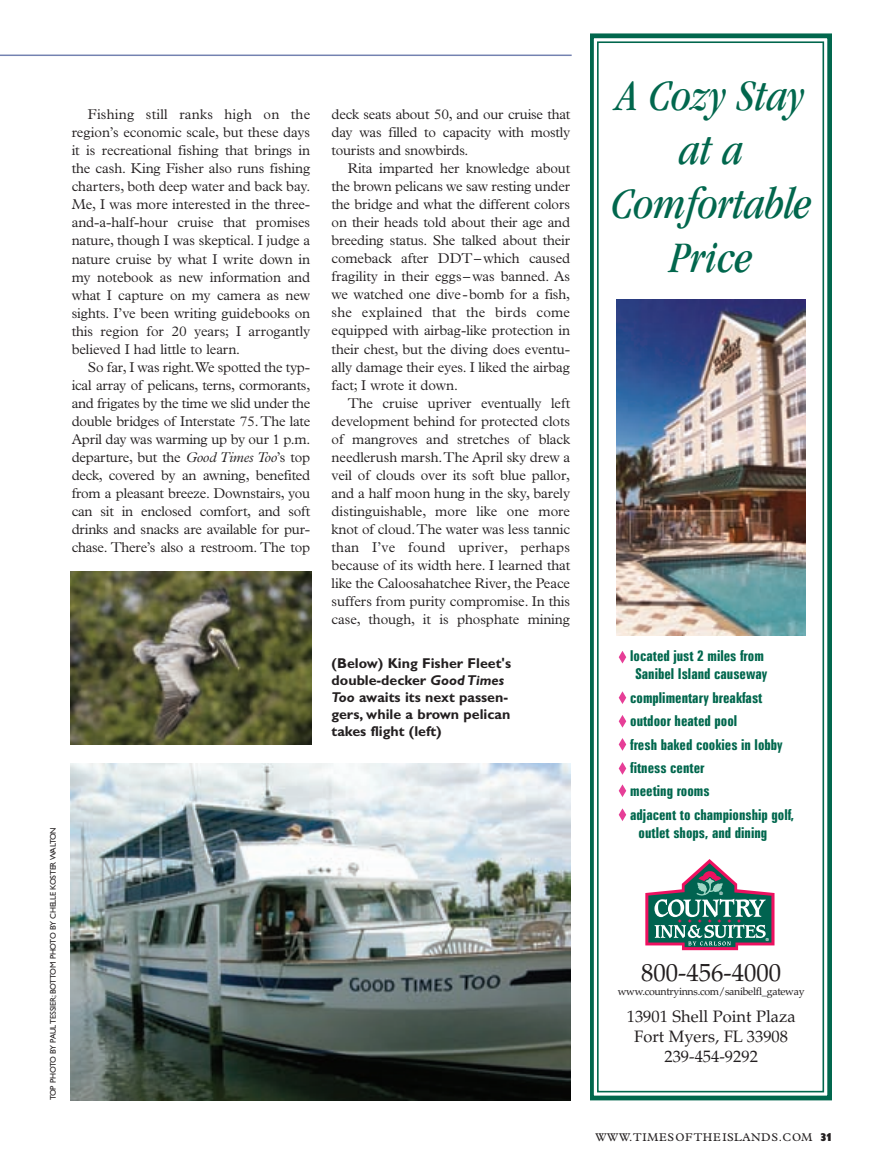
<style>
.page{position:relative;width:891px;height:1175px;background:#fff}
.page>*{position:absolute;margin:0;border:0;box-sizing:border-box;transform-origin:0 0}
.t1{font:45px/54px "Garamond Book Condensed Italic+WVRTEG";color:#01674d;text-align:center}
.t2{font:24.75px "Palatino Roman+GLHWAJ";color:#231f20}
.t3{font:16.5px/20.1px "Palatino Roman+GLHWAJ";color:#231f20;text-align:center}
.t4{font:15px/18px "Zurich BT Bold Extra Condensed+CANROU";color:#01674d;text-align:right}
.t5{font:300 14.25px/18px "Plantin";letter-spacing:-.005em;color:#231f20;text-align:justify}
.t6{font:700 14.25px/17.1px "Gill Sans";color:#231f20}
.t7{font:11.25px "Plantin";letter-spacing:.055em;color:#231f20}
.t8{font:10.65px "Palatino Roman+GLHWAJ";letter-spacing:-.03em;color:#231f20}
.t9{font:8.25px "Gill Sans";letter-spacing:-.025em;color:#231f20}
.t10{font:4.65px "Helvetica Bold+LBXKMC";color:#fff}
.t11{font:4.2px "Helvetica Bold+LBXKMC";color:#fff}
.t12{font:4.05px "Altemus Checks+XFIGHW";color:#ed1160}
.s1{font-style:italic}
.s2{color:#fff}
.s3{font-family:"Gill Sans Extra Bold Display"}
</style>
<div class="page">
<img style="left:0;top:33px;width:832px;height:1068px">
<p class="t5" style="left:72px;top:107px;width:240px;text-indent:16px">Fishing still ranks high on the region’s economic scale, but these days it is recreational fishing that brings in the cash. King Fisher also runs fishing charters, both deep water and back bay.<br>Me, I was more interested in the three&shy;and-a-half-hour cruise that promises nature, though I was skeptical. I judge a nature cruise by what I write down in my notebook as new information and what I capture on my camera as new sights. I’ve been writing guidebooks on this region for 20 years; I arrogantly believed I had little to learn.</p>
<p class="t5" style="left:72px;top:359px;width:240px;text-indent:16px">So far, I was right.We spotted the typ&shy;ical array of pelicans, terns, cormorants, and frigates by the time we slid under the double bridges of Interstate 75. The late April day was warming up by our 1 p.m. departure, but the <span class="s1">Good Times Too</span>’s top deck, covered by an awning, benefited from a pleasant breeze. Downstairs, you can sit in enclosed comfort, and soft drinks and snacks are available for pur&shy;chase. There’s also a restroom. The top</p>
<p class="t5" style="left:332px;top:107px;width:240px">deck seats about 50, and our cruise that day was filled to capacity with mostly tourists and snowbirds.</p>
<p class="t5" style="left:332px;top:161px;width:240px;text-indent:16px">Rita imparted her knowledge about the brown pelicans we saw resting under the bridge and what the different colors on their heads told about their age and breeding status. She talked about their comeback after DDT– which caused fragility in their eggs– was banned. As we watched one dive-bomb for a fish, she explained that the birds come equipped with airbag-like protection in their chest, but the diving does eventu&shy;ally damage their eyes. I liked the airbag fact; I wrote it down.</p>
<p class="t5" style="left:332px;top:395px;width:240px;text-indent:16px">The cruise upriver eventually left development behind for protected clots of mangroves and stretches of black needlerush marsh.The April sky drew a veil of clouds over its soft blue pallor, and a half moon hung in the sky, barely distinguishable, more like one more knot of cloud.The water was less tannic than I’ve found upriver, perhaps because of its width here. I learned that like the Caloosahatchee River, the Peace suffers from purity compromise. In this case, though, it is phosphate mining</p>
<p class="t6" style="left:332px;top:656px;width:181px">(Below) King Fisher Fleet's double-decker <span class="s1">Good Times<br>Too</span> awaits its next passen&shy;gers, while a brown pelican takes flight (left)</p>
<p class="t9" style="left:50px;top:1100px;width:275px;rotate:-90deg">TOP PHOTO BY PAUL TESSIER; BOTTOM PHOTO BY CHELLE KOSTER WALTON</p>
<h1 class="t1" style="left:611px;top:74px;width:202px">A Cozy Stay at a<br>Comfortable<br>Price</h1>
<p class="t4" style="left:618px;top:648px;width:151px"><span class="s2">•</span> located just 2 miles from<br>Sanibel Island causeway</p>
<p class="t4" style="left:618px;top:690px;width:146px"><span class="s2">•</span> complimentary breakfast</p>
<p class="t4" style="left:618px;top:713px;width:121px"><span class="s2">•</span> outdoor heated pool</p>
<p class="t4" style="left:618px;top:736px;width:166px"><span class="s2">•</span> fresh baked cookies in lobby</p>
<p class="t4" style="left:618px;top:760px;width:88px"><span class="s2">•</span> fitness center</p>
<p class="t4" style="left:618px;top:783px;width:93px"><span class="s2">•</span> meeting rooms</p>
<p class="t4" style="left:618px;top:807px;width:178px;text-align:center"><span class="s2">•</span> adjacent to championship golf, outlet shops, and dining</p>
<p class="t10" style="left:719px;top:890px;width:5px">®</p>
<p class="t12" style="left:678px;top:918px;width:5px">7</p>
<p class="t12" style="left:688px;top:918px;width:5px">7</p>
<p class="t12" style="left:698px;top:918px;width:5px">7</p>
<p class="t12" style="left:708px;top:918px;width:5px">7</p>
<p class="t12" style="left:718px;top:918px;width:5px">7</p>
<p class="t12" style="left:727px;top:918px;width:5px">7</p>
<p class="t12" style="left:737px;top:918px;width:5px">7</p>
<p class="t11" style="left:766px;top:937px;width:5px">®</p>
<h2 class="t2" style="left:641px;top:958px;width:142px">800-456-4000</h2>
<p class="t8" style="left:618px;top:984px;width:188px">www.countryinns.com/sanibelfl_gateway</p>
<p class="t3" style="left:627px;top:1006px;width:170px">13901 Shell Point Plaza<br>Fort Myers, FL 33908<br>239-454-9292</p>
<p class="t7" style="left:595px;top:1132px;width:238px">WWW.TIMESOFTHEISLANDS.COM <span class="s3">31</span></p>
</div>
